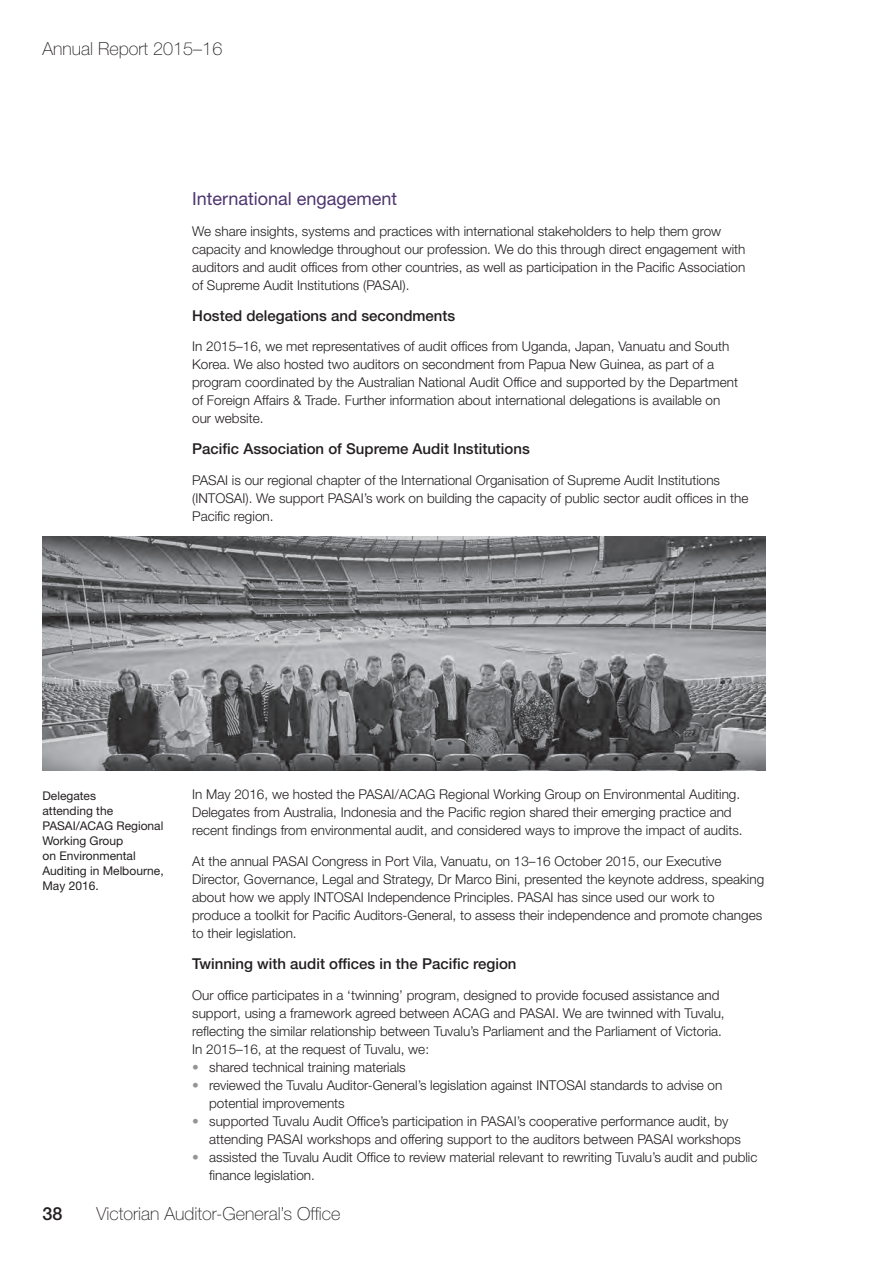
<style>
.page{position:relative;width:893px;height:1263px;background:#fff}
.page>*{position:absolute;margin:0;border:0;box-sizing:border-box;transform-origin:0 0}
.t1{font:100 18px "Helvetica Neue LT Std";color:#231f20}
.t2{font:18px "Helvetica Neue LT Std";color:#4d356f}
.t3{font:500 18px "Helvetica Neue LT Std";color:#231f20}
.t4{font:500 15px "Helvetica Neue LT Std";color:#231f20}
.t5{font:300 13.5px/18px "Helvetica Neue LT Std";color:#231f20}
.t6{font:12px/15px "Helvetica Neue LT Std";color:#231f20}
.s1{color:#939598}
</style>
<div class="page">
<img style="left:43px;top:536px;width:722px;height:234px">
<h1 class="t1" style="left:43px;top:39px;width:181px">Annual Report 2015–16</h1>
<h1 class="t2" style="left:192px;top:188px;width:207px">International engagement</h1>
<p class="t5" style="left:192px;top:222px;width:555px">We share insights, systems and practices with international stakeholders to help them grow capacity and knowledge throughout our profession. We do this through direct engagement with auditors and audit offices from other countries, as well as participation in the Pacific Association of Supreme Audit Institutions (PASAI).</p>
<p class="t4" style="left:192px;top:306px;width:265px">Hosted delegations and secondments</p>
<p class="t5" style="left:192px;top:337px;width:547px">In 2015–16, we met representatives of audit offices from Uganda, Japan, Vanuatu and South Korea. We also hosted two auditors on secondment from Papua New Guinea, as part of a program coordinated by the Australian National Audit Office and supported by the Department of Foreign Affairs &amp; Trade. Further information about international delegations is available on our website.</p>
<p class="t4" style="left:192px;top:440px;width:339px">Pacific Association of Supreme Audit Institutions</p>
<p class="t5" style="left:192px;top:471px;width:558px">PASAI is our regional chapter of the International Organisation of Supreme Audit Institutions (INTOSAI). We support PASAI’s work on building the capacity of public sector audit offices in the<br>Pacific region.</p>
<p class="t6" style="left:43px;top:788px;width:123px">Delegates<br>attending the<br>PASAI/ACAG Regional<br>Working Group<br>on Environmental<br>Auditing in Melbourne,<br>May 2016.</p>
<p class="t5" style="left:192px;top:785px;width:552px">In May 2016, we hosted the PASAI/ACAG Regional Working Group on Environmental Auditing.<br>Delegates from Australia, Indonesia and the Pacific region shared their emerging practice and recent findings from environmental audit, and considered ways to improve the impact of audits.</p>
<p class="t5" style="left:192px;top:852px;width:573px">At the annual PASAI Congress in Port Vila, Vanuatu, on 13–16 October 2015, our Executive Director, Governance, Legal and Strategy, Dr Marco Bini, presented the keynote address, speaking about how we apply INTOSAI Independence Principles. PASAI has since used our work to produce a toolkit for Pacific Auditors-General, to assess their independence and promote changes to their legislation.</p>
<p class="t4" style="left:192px;top:955px;width:326px">Twinning with audit offices in the Pacific region</p>
<p class="t5" style="left:192px;top:986px;width:534px">Our office participates in a ‘twinning’ program, designed to provide focused assistance and support, using a framework agreed between ACAG and PASAI. We are twinned with Tuvalu, reflecting the similar relationship between Tuvalu’s Parliament and the Parliament of Victoria.<br>In 2015–16, at the request of Tuvalu, we:</p>
<p class="t5" style="left:192px;top:1057px;width:215px"><span class="s1">•</span> shared technical training materials</p>
<p class="t5" style="left:209px;top:1075px;width:515px;text-indent:-17px"><span class="s1">•</span> reviewed the Tuvalu Auditor-General’s legislation against INTOSAI standards to advise on potential improvements</p>
<p class="t5" style="left:209px;top:1111px;width:533px;text-indent:-17px"><span class="s1">•</span> supported Tuvalu Audit Office’s participation in PASAI’s cooperative performance audit, by attending PASAI workshops and offering support to the auditors between PASAI workshops</p>
<p class="t5" style="left:209px;top:1147px;width:550px;text-indent:-17px"><span class="s1">•</span> assisted the Tuvalu Audit Office to review material relevant to rewriting Tuvalu’s audit and public finance legislation.</p>
<h1 class="t3" style="left:43px;top:1203px;width:22px">38</h1>
<h1 class="t1" style="left:97px;top:1204px;width:245px">Victorian Auditor-General’s Office</h1>
</div>
